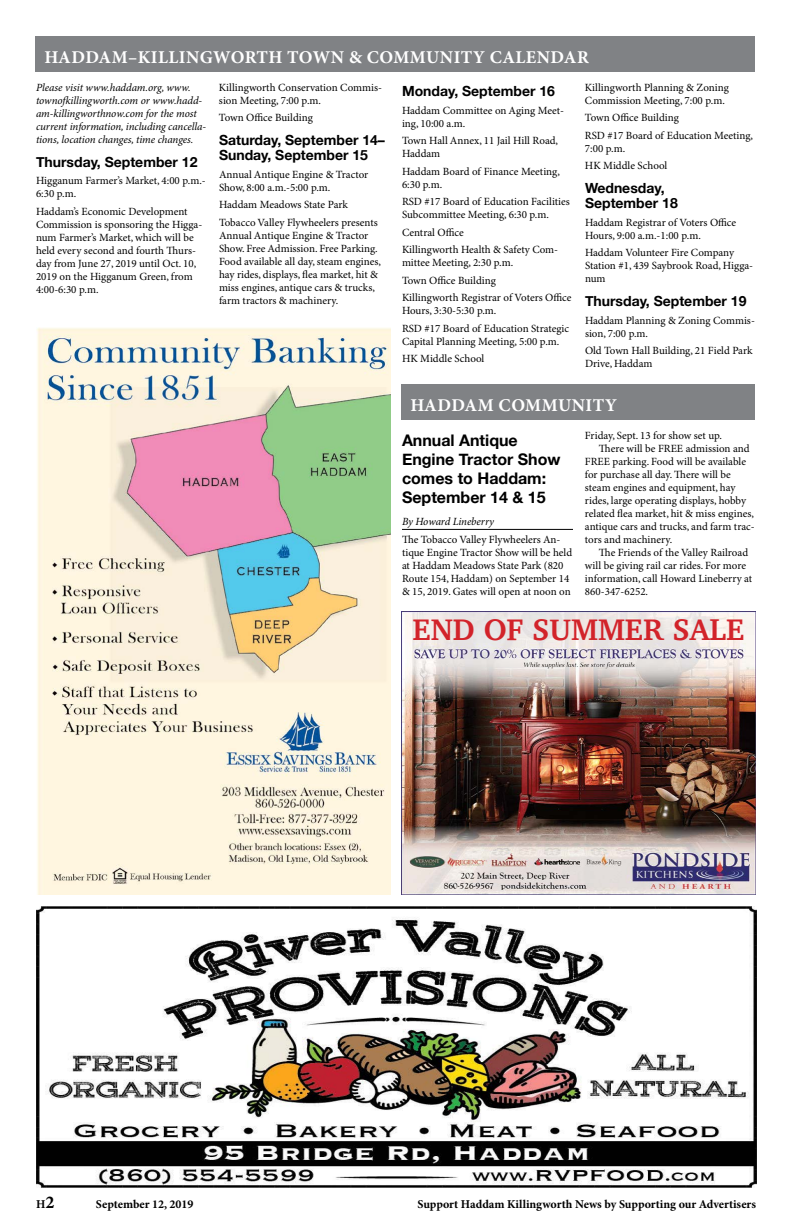
<style>
.page{position:relative;width:792px;height:1224px;background:#fff}
.page>*{position:absolute;margin:0;border:0;box-sizing:border-box;transform-origin:0 0}
.t1{font:700 30.5px "Charter";color:#d2232a}
.t2{font:700 18px "Minion Pro";letter-spacing:.025em;color:#fff}
.t3{font:700 16px/19px "Helvetica Neue";color:#000}
.t4{font:700 14px/15px "Helvetica Neue";color:#000}
.t5{font:700 12px "Minion Pro";letter-spacing:-.005em;color:#000}
.t6{font:11px/13px "Minion Pro";color:#000}
.t7{font:italic 11px/13px "Minion Pro";letter-spacing:-.005em;color:#000}
.s1{font-size:18px}
</style>
<div class="page">
<hr style="left:402px;top:529px;width:171px;height:1px;background:#000">
<div style="left:35px;top:36px;width:720px;height:36px;background:#808285"></div>
<div style="left:401px;top:384px;width:354px;height:36px;background:#808285"></div>
<img style="left:36px;top:906px;width:721px;height:282px">
<img style="left:37px;top:328px;width:353px;height:566px">
<img style="left:401px;top:611px;width:354px;height:283px">
<h2 class="t2" style="left:44px;top:46px;width:546px">HADDAM–KILLINGWORTH TOWN &amp; COMMUNITY CALENDAR</h2>
<p class="t7" style="left:36px;top:81px;width:172px">Please visit www.haddam.org, www. townofkillingworth.com or www.hadd&shy;am-killingworthnow.com for the most current information, including cancella&shy;tions, location changes, time changes.</p>
<p class="t4" style="left:36px;top:154px;width:163px">Thursday, September 12</p>
<p class="t6" style="left:36px;top:174px;width:171px">Higganum Farmer’s Market, 4:00 p.m.-<br>6:30 p.m.</p>
<p class="t6" style="left:36px;top:205px;width:168px">Haddam’s Economic Development<br>Commission is sponsoring the Higga&shy;num Farmer’s Market, which will be held every second and fourth Thurs&shy;day from June 27, 2019 until Oct. 10,<br>2019 on the Higganum Green, from<br>4:00-6:30 p.m.</p>
<p class="t6" style="left:219px;top:81px;width:165px">Killingworth Conservation Commis&shy;sion Meeting, 7:00 p.m.</p>
<p class="t6" style="left:219px;top:111px;width:95px">Town Office Building</p>
<p class="t4" style="left:219px;top:133px;width:167px">Saturday, September 14–<br>Sunday, September 15</p>
<p class="t6" style="left:219px;top:168px;width:151px">Annual Antique Engine &amp; Tractor<br>Show, 8:00 a.m.-5:00 p.m.</p>
<p class="t6" style="left:219px;top:196px;width:160px;line-height:17.5px">Haddam Meadows State Park<br>Tobacco Valley Flywheelers presents</p>
<p class="t6" style="left:219px;top:229px;width:164px">Annual Antique Engine &amp; Tractor Show. Free Admission. Free Parking.<br>Food available all day, steam engines, hay rides, displays, flea market, hit &amp; miss engines, antique cars &amp; trucks, farm tractors &amp; machinery.</p>
<p class="t4" style="left:402px;top:84px;width:154px">Monday, September 16</p>
<p class="t6" style="left:402px;top:104px;width:164px">Haddam Committee on Aging Meet&shy;ing, 10:00 a.m.</p>
<p class="t6" style="left:402px;top:135px;width:158px">Town Hall Annex, 11 Jail Hill Road,<br>Haddam</p>
<p class="t6" style="left:402px;top:165px;width:159px">Haddam Board of Finance Meeting,<br>6:30 p.m.</p>
<p class="t6" style="left:402px;top:196px;width:169px">RSD #17 Board of Education Facilities<br>Subcommittee Meeting, 6:30 p.m.</p>
<p class="t6" style="left:402px;top:224px;width:158px;line-height:17.5px">Central Office<br>Killingworth Health &amp; Safety Com-</p>
<p class="t6" style="left:402px;top:254px;width:171px;line-height:17.5px">mittee Meeting, 2:30 p.m.<br>Town Office Building<br>Killingworth Registrar of Voters Office</p>
<p class="t6" style="left:402px;top:302px;width:169px;line-height:17.5px">Hours, 3:30-5:30 p.m.<br>RSD #17 Board of Education Strategic</p>
<p class="t6" style="left:402px;top:333px;width:159px;line-height:17.5px">Capital Planning Meeting, 5:00 p.m.<br>HK Middle School</p>
<p class="t6" style="left:585px;top:81px;width:145px">Killingworth Planning &amp; Zoning<br>Commission Meeting, 7:00 p.m.</p>
<p class="t6" style="left:585px;top:109px;width:170px;line-height:17.5px">Town Office Building<br>RSD #17 Board of Education Meeting,</p>
<p class="t6" style="left:585px;top:140px;width:84px;line-height:17.5px">7:00 p.m.<br>HK Middle School</p>
<p class="t4" style="left:585px;top:181px;width:94px">Wednesday,<br>September 18</p>
<p class="t6" style="left:585px;top:216px;width:153px">Haddam Registrar of Voters Office<br>Hours, 9:00 a.m.-1:00 p.m.</p>
<p class="t6" style="left:585px;top:246px;width:170px">Haddam Volunteer Fire Company<br>Station #1, 439 Saybrook Road, Higga&shy;num</p>
<p class="t4" style="left:585px;top:294px;width:163px">Thursday, September 19</p>
<p class="t6" style="left:585px;top:314px;width:171px">Haddam Planning &amp; Zoning Commis&shy;sion, 7:00 p.m.</p>
<p class="t6" style="left:585px;top:344px;width:169px">Old Town Hall Building, 21 Field Park<br>Drive, Haddam</p>
<h2 class="t2" style="left:410px;top:394px;width:208px">HADDAM COMMUNITY</h2>
<h3 class="t3" style="left:402px;top:431px;width:160px">Annual Antique<br>Engine Tractor Show comes to Haddam:<br>September 14 &amp; 15</h3>
<p class="t7" style="left:402px;top:516px;width:94px">By Howard Lineberry</p>
<p class="t6" style="left:402px;top:533px;width:172px">The Tobacco Valley Flywheelers An&shy;tique Engine Tractor Show will be held at Haddam Meadows State Park (820<br>Route 154, Haddam) on September 14 &amp; 15, 2019. Gates will open at noon on</p>
<p class="t6" style="left:585px;top:429px;width:139px">Friday, Sept. 13 for show set up.</p>
<p class="t6" style="left:599px;top:442px;width:152px">There will be FREE admission and</p>
<p class="t6" style="left:585px;top:455px;width:163px">FREE parking. Food will be available</p>
<p class="t6" style="left:585px;top:468px;width:147px">for purchase all day. There will be</p>
<p class="t6" style="left:585px;top:481px;width:152px">steam engines and equipment, hay</p>
<p class="t6" style="left:585px;top:494px;width:163px">rides, large operating displays, hobby</p>
<p class="t6" style="left:585px;top:507px;width:170px">related flea market, hit &amp; miss engines,</p>
<p class="t6" style="left:585px;top:520px;width:171px">antique cars and trucks, and farm trac-</p>
<p class="t6" style="left:585px;top:533px;width:89px">tors and machinery.</p>
<p class="t6" style="left:599px;top:546px;width:151px">The Friends of the Valley Railroad</p>
<p class="t6" style="left:585px;top:559px;width:163px">will be giving rail car rides. For more</p>
<p class="t6" style="left:585px;top:572px;width:169px">information, call Howard Lineberry at</p>
<p class="t6" style="left:585px;top:585px;width:65px">860-347-6252.</p>
<h1 class="t1" style="left:413px;top:604px;width:333px">END OF SUMMER SALE</h1>
<p class="t5" style="left:36px;top:1197px;width:20px">H<span class="s1">2</span></p>
<p class="t5" style="left:96px;top:1197px;width:99px">September 12, 2019</p>
<p class="t5" style="left:417px;top:1197px;width:340px">Support Haddam Killingworth News by Supporting our Advertisers</p>
</div>
